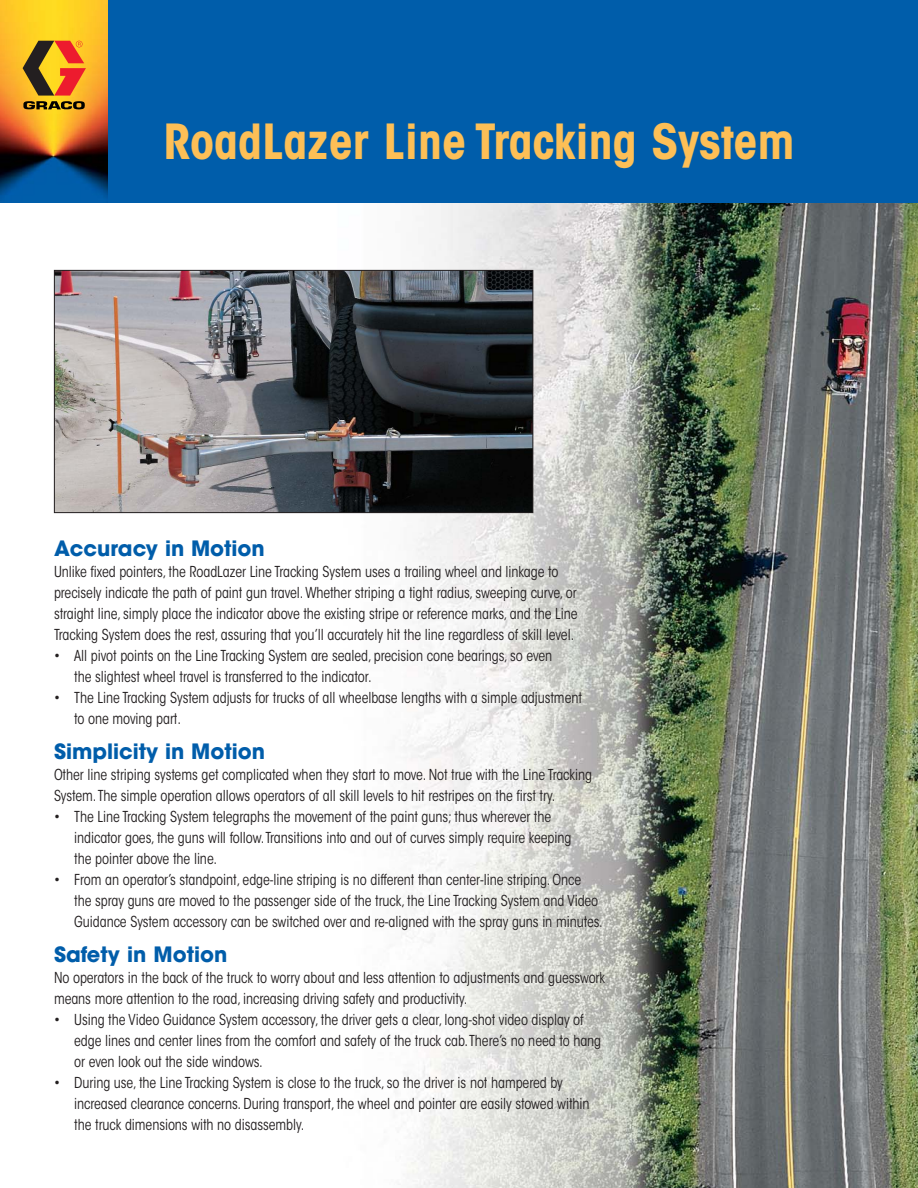
<style>
.page{position:relative;width:918px;height:1188px;background:#fff}
.page>*{position:absolute;margin:0;border:0;box-sizing:border-box;transform-origin:0 0}
.t1{font:700 condensed 48px "ITC Avant Garde Std";color:#fdbf56}
.t2{font:700 21px "ITC Avant Garde Std";color:#005daa}
.t3{font:condensed 15px/21px "ITC Avant Garde Std";letter-spacing:-.005em;color:#231f20;scale:.95 1}
</style>
<div class="page">
<img style="left:142px;top:202px;width:776px;height:986px">
<img style="left:56px;top:272px;width:475px;height:239px">
<div style="left:54px;top:270px;width:479px;height:243px;border:1px solid #231f20"></div>
<div style="left:0;top:0;width:918px;height:202px;background:#005daa"></div>
<img style="left:0;top:0;width:108px;height:198px">
<svg style="left:23px;top:41px;width:63px;height:68px;background:#bc7722"></svg>
<h1 class="t1" style="left:164px;top:121px;width:633px">RoadLazer Line Tracking System</h1>
<h2 class="t2" style="left:54px;top:539px;width:212px">Accuracy in Motion</h2>
<p class="t3" style="left:54px;top:562px;width:553px">Unlike fixed pointers, the RoadLazer Line Tracking System uses a trailing wheel and linkage to precisely indicate the path of paint gun travel. Whether striping a tight radius, sweeping curve, or straight line, simply place the indicator above the existing stripe or reference marks, and the Line Tracking System does the rest, assuring that you’ll accurately hit the line regardless of skill level.</p>
<p class="t3" style="left:74px;top:646px;width:505px;text-indent:-20px">• All pivot points on the Line Tracking System are sealed, precision cone bearings, so even the slightest wheel travel is transferred to the indicator.</p>
<p class="t3" style="left:74px;top:688px;width:536px;text-indent:-20px">• The Line Tracking System adjusts for trucks of all wheelbase lengths with a simple adjustment to one moving part.</p>
<h2 class="t2" style="left:54px;top:742px;width:212px">Simplicity in Motion</h2>
<p class="t3" style="left:54px;top:765px;width:568px">Other line striping systems get complicated when they start to move. Not true with the Line Tracking<br>System.The simple operation allows operators of all skill levels to hit restripes on the first try.</p>
<p class="t3" style="left:74px;top:807px;width:525px;text-indent:-20px">• The Line Tracking System telegraphs the movement of the paint guns; thus wherever the indicator goes, the guns will follow.Transitions into and out of curves simply require keeping the pointer above the line.</p>
<p class="t3" style="left:74px;top:870px;width:558px;text-indent:-20px">• From an operator’s standpoint, edge-line striping is no different than center-line striping. Once<br>the spray guns are moved to the passenger side of the truck, the Line Tracking System and Video<br>Guidance System accessory can be switched over and re-aligned with the spray guns in minutes.</p>
<h2 class="t2" style="left:54px;top:946px;width:175px">Safety in Motion</h2>
<p class="t3" style="left:54px;top:968px;width:582px">No operators in the back of the truck to worry about and less attention to adjustments and guesswork means more attention to the road, increasing driving safety and productivity.</p>
<p class="t3" style="left:74px;top:1010px;width:556px;text-indent:-20px">• Using the Video Guidance System accessory, the driver gets a clear, long-shot video display of edge lines and center lines from the comfort and safety of the truck cab.There’s no need to hang or even look out the side windows.</p>
<p class="t3" style="left:74px;top:1073px;width:544px;text-indent:-20px">• During use, the Line Tracking System is close to the truck, so the driver is not hampered by increased clearance concerns. During transport, the wheel and pointer are easily stowed within the truck dimensions with no disassembly.</p>
</div>
